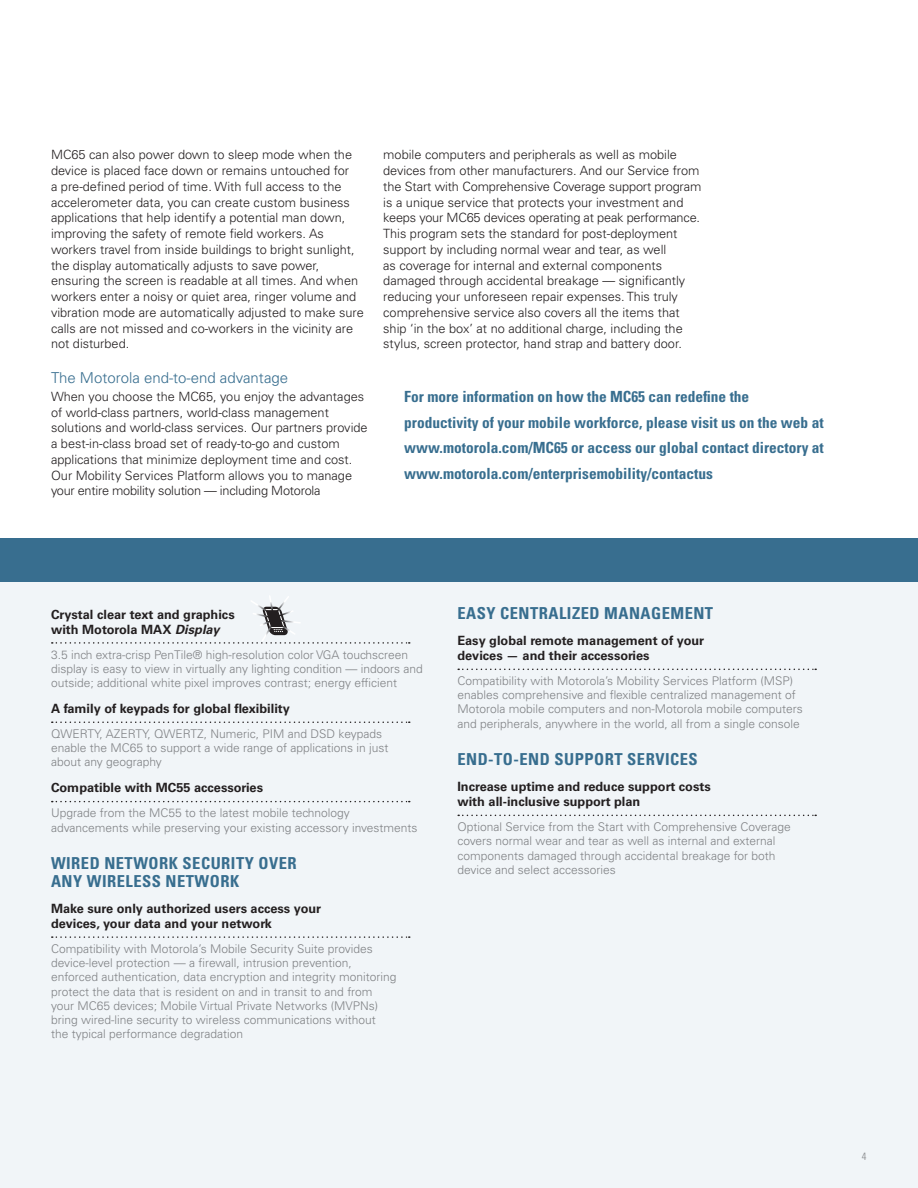
<style>
.page{position:relative;width:918px;height:1188px;background:#fff}
.page>*{position:absolute;margin:0;border:0;box-sizing:border-box;transform-origin:0 0}
.New_features_header{font:700 condensed 16.5px/18px "Univers LT Std";letter-spacing:.03em;color:#386e8f}
.Body_Heading_1{font:700 condensed 15.3px/25.5px "Univers LT Std";color:#386e8f}
.Body_Heading_1-2{font:300 15px "Univers LT Std";color:#386e8f}
.Body_copy{font:300 12.75px/15.8px "Univers LT Std";color:#231f20}
.New_features_subhea{font:700 12.75px/15px "Univers LT Std";color:#231f20}
.New_features_desc{font:300 12px/14.2px "Univers LT Std";color:#808285}
.Page_numbers{font:300 condensed 10.5px "Univers LT Std";color:#808285}
.s1{font-style:italic}
</style>
<div class="page">
<div style="left:0;top:539px;width:918px;height:649px;background:#f1f5f8"></div>
<div style="left:0;top:539px;width:918px;height:43px;background:#386e8f"></div>
<svg style="left:52px;top:722px;width:358px;height:1px"></svg>
<svg style="left:52px;top:801px;width:358px;height:1px"></svg>
<svg style="left:52px;top:936px;width:358px;height:2px"></svg>
<svg style="left:458px;top:669px;width:358px;height:1px"></svg>
<svg style="left:458px;top:815px;width:358px;height:1px"></svg>
<svg style="left:52px;top:596px;width:358px;height:48px"></svg>
<p class="Body_copy" style="left:51px;top:147px;width:314px">MC65 can also power down to sleep mode when the device is placed face down or remains untouched for<br>a pre-defined period of time. With full access to the accelerometer data, you can create custom business applications that help identify a potential man down, improving the safety of remote field workers. As workers travel from inside buildings to bright sunlight, the display automatically adjusts to save power, ensuring the screen is readable at all times. And when workers enter a noisy or quiet area, ringer volume and vibration mode are automatically adjusted to make sure calls are not missed and co-workers in the vicinity are not disturbed.</p>
<p class="Body_Heading_1-2" style="left:51px;top:368px;width:239px">The Motorola end-to-end advantage</p>
<p class="Body_copy" style="left:51px;top:389px;width:318px">When you choose the MC65, you enjoy the advantages of world-class partners, world-class management solutions and world-class services. Our partners provide a best-in-class broad set of ready-to-go and custom applications that minimize deployment time and cost.<br>Our Mobility Services Platform allows you to manage your entire mobility solution — including Motorola</p>
<p class="Body_copy" style="left:383px;top:147px;width:320px">mobile computers and peripherals as well as mobile devices from other manufacturers. And our Service from the Start with Comprehensive Coverage support program is a unique service that protects your investment and keeps your MC65 devices operating at peak performance.<br>This program sets the standard for post-deployment support by including normal wear and tear, as well<br>as coverage for internal and external components damaged through accidental breakage — significantly reducing your unforeseen repair expenses. This truly comprehensive service also covers all the items that ship ‘in the box’ at no additional charge, including the stylus, screen protector, hand strap and battery door.</p>
<p class="Body_Heading_1" style="left:404px;top:384px;width:421px">For more information on how the MC65 can redefine the productivity of your mobile workforce, please visit us on the web at www.motorola.com/MC65 or access our global contact directory at www.motorola.com/enterprisemobility/contactus</p>
<p class="New_features_subhea" style="left:51px;top:607px;width:185px">Crystal clear text and graphics with Motorola MAX <span class="s1">Display</span></p>
<p class="New_features_desc" style="left:51px;top:647px;width:373px">3.5 inch extra-crisp PenTile® high-resolution color VGA touchscreen display is easy to view in virtually any lighting condition — indoors and outside; additional white pixel improves contrast; energy efficient</p>
<p class="New_features_subhea" style="left:51px;top:701px;width:240px">A family of keypads for global flexibility</p>
<p class="New_features_desc" style="left:51px;top:727px;width:339px">QWERTY, AZERTY, QWERTZ, Numeric, PIM and DSD keypads enable the MC65 to support a wide range of applications in just about any geography</p>
<p class="New_features_subhea" style="left:51px;top:780px;width:214px">Compatible with MC55 accessories</p>
<p class="New_features_desc" style="left:51px;top:806px;width:368px">Upgrade from the MC55 to the latest mobile technology advancements while preserving your existing accessory investments</p>
<p class="New_features_header" style="left:51px;top:854px;width:247px">WIRED NETWORK SECURITY OVER<br>ANY WIRELESS NETWORK</p>
<p class="New_features_subhea" style="left:51px;top:901px;width:272px">Make sure only authorized users access your devices, your data and your network</p>
<p class="New_features_desc" style="left:51px;top:941px;width:347px">Compatibility with Motorola’s Mobile Security Suite provides device-level protection — a firewall, intrusion prevention, enforced authentication, data encryption and integrity monitoring protect the data that is resident on and in transit to and from your MC65 devices; Mobile Virtual Private Networks (MVPNs) bring wired-line security to wireless communications without<br>the typical performance degradation</p>
<p class="New_features_header" style="left:457px;top:604px;width:257px">EASY CENTRALIZED MANAGEMENT</p>
<p class="New_features_subhea" style="left:457px;top:633px;width:248px">Easy global remote management of your devices — and their accessories</p>
<p class="New_features_desc" style="left:457px;top:674px;width:347px">Compatibility with Motorola’s Mobility Services Platform (MSP) enables comprehensive and flexible centralized management of Motorola mobile computers and non-Motorola mobile computers and peripherals, anywhere in the world, all from a single console</p>
<p class="New_features_header" style="left:457px;top:750px;width:242px">END-TO-END SUPPORT SERVICES</p>
<p class="New_features_subhea" style="left:457px;top:779px;width:255px">Increase uptime and reduce support costs with all-inclusive support plan</p>
<p class="New_features_desc" style="left:457px;top:820px;width:335px">Optional Service from the Start with Comprehensive Coverage covers normal wear and tear as well as internal and external components damaged through accidental breakage for both device and select accessories</p>
<p class="Page_numbers" style="left:862px;top:1150px;width:6px">4</p>
</div>
